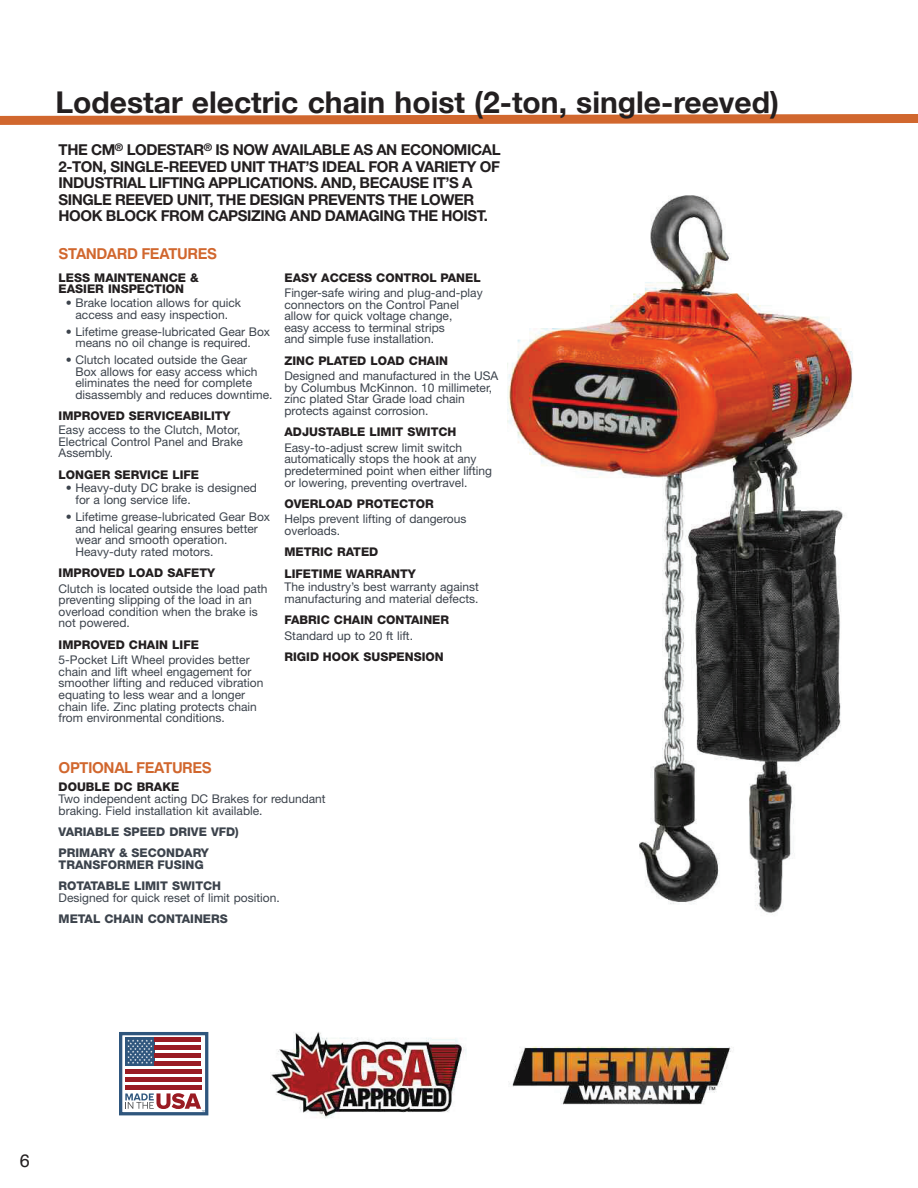
<style>
.page{position:relative;width:918px;height:1188px;background:#fff}
.page>*{position:absolute;margin:0;border:0;box-sizing:border-box;transform-origin:0 0}
.t1{font:700 30px "Helvetica Neue";color:#231f20}
.t2{font:18px "Helvetica";color:#231f20}
.t3{font:700 15px/16.5px "Helvetica Neue";letter-spacing:-.03em;color:#231f20}
.t4{font:700 15px "Swiss 721 BT";letter-spacing:-.03em;color:#d1672e}
.t5{font:12px/11.7px "Helvetica Neue";color:#3c434c}
.t6{font:800 12px/11.7px "Helvetica Neue";color:#231f20}
.t7{font:800 12px/21.3px "Helvetica Neue";color:#3c434c}
</style>
<div class="page">
<svg style="left:0;top:114px;width:918px;height:11px;background:#d98253"></svg>
<img style="left:507px;top:195px;width:346px;height:720px">
<img style="left:509px;top:1046px;width:222px;height:59px">
<img style="left:271px;top:1032px;width:196px;height:87px">
<div style="left:121px;top:1034px;width:86px;height:80px;background:linear-gradient(to right,#fff,#fdfbfb)"></div>
<div style="left:119px;top:1032px;width:89px;height:83px;border:3px solid #2f567d"></div>
<div style="left:125px;top:1038px;width:30px;height:28px;background:#2f567d"></div>
<hr style="left:155px;top:1038px;width:46px;height:4px;background:#9a1b23">
<hr style="left:155px;top:1046px;width:46px;height:4px;background:#9a1b23">
<hr style="left:155px;top:1054px;width:46px;height:4px;background:#9a1b23">
<hr style="left:155px;top:1062px;width:46px;height:4px;background:#9a1b23">
<hr style="left:125px;top:1070px;width:76px;height:4px;background:#9a1b23">
<hr style="left:125px;top:1078px;width:76px;height:4px;background:#9a1b23">
<hr style="left:125px;top:1086px;width:76px;height:4px;background:#9a1b23">
<svg style="left:127px;top:1040px;width:26px;height:24px"></svg>
<svg style="left:125px;top:1093px;width:80px;height:19px"></svg>
<h1 class="t1" style="left:56px;top:84px;width:725px">Lodestar electric chain hoist (2-ton, single-reeved)</h1>
<p class="t3" style="left:59px;top:143px;width:444px">THE CM<sup>®</sup> LODESTAR<sup>®</sup> IS NOW AVAILABLE AS AN ECONOMICAL 2-TON, SINGLE-REEVED UNIT THAT’S IDEAL FOR A VARIETY OF INDUSTRIAL LIFTING APPLICATIONS. AND, BECAUSE IT’S A SINGLE REEVED UNIT, THE DESIGN PREVENTS THE LOWER HOOK BLOCK FROM CAPSIZING AND DAMAGING THE HOIST.</p>
<p class="t4" style="left:59px;top:247px;width:160px">STANDARD FEATURES</p>
<p class="t6" style="left:59px;top:272px;width:142px">LESS MAINTENANCE &amp;<br>EASIER INSPECTION</p>
<p class="t5" style="left:66px;top:298px;width:177px;text-align:center">• Brake location allows for quick access and easy inspection.</p>
<p class="t5" style="left:75px;top:327px;width:196px;text-indent:-10px">• Lifetime grease-lubricated Gear Box means no oil change is required.</p>
<p class="t5" style="left:75px;top:355px;width:199px;text-indent:-10px">• Clutch located outside the Gear<br>Box allows for easy access which eliminates the need for complete disassembly and reduces downtime.</p>
<p class="t6" style="left:59px;top:411px;width:173px">IMPROVED SERVICEABILITY</p>
<p class="t5" style="left:59px;top:425px;width:186px">Easy access to the Clutch, Motor,<br>Electrical Control Panel and Brake<br>Assembly.</p>
<p class="t6" style="left:59px;top:470px;width:142px">LONGER SERVICE LIFE</p>
<p class="t5" style="left:75px;top:484px;width:183px;text-indent:-10px">• Heavy-duty DC brake is designed for a long service life.</p>
<p class="t5" style="left:75px;top:512px;width:196px;text-indent:-10px">• Lifetime grease-lubricated Gear Box and helical gearing ensures better wear and smooth operation.<br>Heavy-duty rated motors.</p>
<p class="t6" style="left:59px;top:568px;width:158px">IMPROVED LOAD SAFETY</p>
<p class="t5" style="left:59px;top:584px;width:210px">Clutch is located outside the load path preventing slipping of the load in an overload condition when the brake is not powered.</p>
<p class="t6" style="left:59px;top:640px;width:142px">IMPROVED CHAIN LIFE</p>
<p class="t5" style="left:59px;top:655px;width:206px">5-Pocket Lift Wheel provides better chain and lift wheel engagement for smoother lifting and reduced vibration equating to less wear and a longer chain life. Zinc plating protects chain from environmental conditions.</p>
<p class="t6" style="left:284px;top:272px;width:198px">EASY ACCESS CONTROL PANEL</p>
<p class="t5" style="left:284px;top:288px;width:200px">Finger-safe wiring and plug-and-play connectors on the Control Panel allow for quick voltage change,<br>easy access to terminal strips<br>and simple fuse installation.</p>
<p class="t6" style="left:284px;top:356px;width:165px">ZINC PLATED LOAD CHAIN</p>
<p class="t5" style="left:284px;top:371px;width:215px">Designed and manufactured in the USA by Columbus McKinnon. 10 millimeter, zinc plated Star Grade load chain protects against corrosion.</p>
<p class="t6" style="left:284px;top:427px;width:174px">ADJUSTABLE LIMIT SWITCH</p>
<p class="t5" style="left:284px;top:443px;width:209px">Easy-to-adjust screw limit switch automatically stops the hook at any predetermined point when either lifting or lowering, preventing overtravel.</p>
<p class="t6" style="left:284px;top:499px;width:151px">OVERLOAD PROTECTOR</p>
<p class="t5" style="left:284px;top:514px;width:183px">Helps prevent lifting of dangerous overloads.</p>
<p class="t6" style="left:284px;top:542px;width:133px;line-height:21.3px">METRIC RATED<br>LIFETIME WARRANTY</p>
<p class="t5" style="left:284px;top:582px;width:196px">The industry’s best warranty against manufacturing and material defects.</p>
<p class="t6" style="left:284px;top:615px;width:166px">FABRIC CHAIN CONTAINER</p>
<p class="t5" style="left:284px;top:631px;width:130px">Standard up to 20 ft lift.</p>
<p class="t6" style="left:284px;top:652px;width:161px">RIGID HOOK SUSPENSION</p>
<p class="t4" style="left:59px;top:761px;width:155px">OPTIONAL FEATURES</p>
<p class="t6" style="left:59px;top:782px;width:122px">DOUBLE DC BRAKE</p>
<p class="t5" style="left:59px;top:794px;width:269px">Two independent acting DC Brakes for redundant braking. Field installation kit available.</p>
<p class="t7" style="left:59px;top:822px;width:182px">VARIABLE SPEED DRIVE VFD)<br>PRIMARY &amp; SECONDARY</p>
<p class="t7" style="left:59px;top:855px;width:164px">TRANSFORMER FUSING<br>ROTATABLE LIMIT SWITCH</p>
<p class="t5" style="left:59px;top:893px;width:223px">Designed for quick reset of limit position.</p>
<p class="t7" style="left:59px;top:909px;width:171px">METAL CHAIN CONTAINERS</p>
<h2 class="t2" style="left:20px;top:1154px;width:12px">6</h2>
</div>
